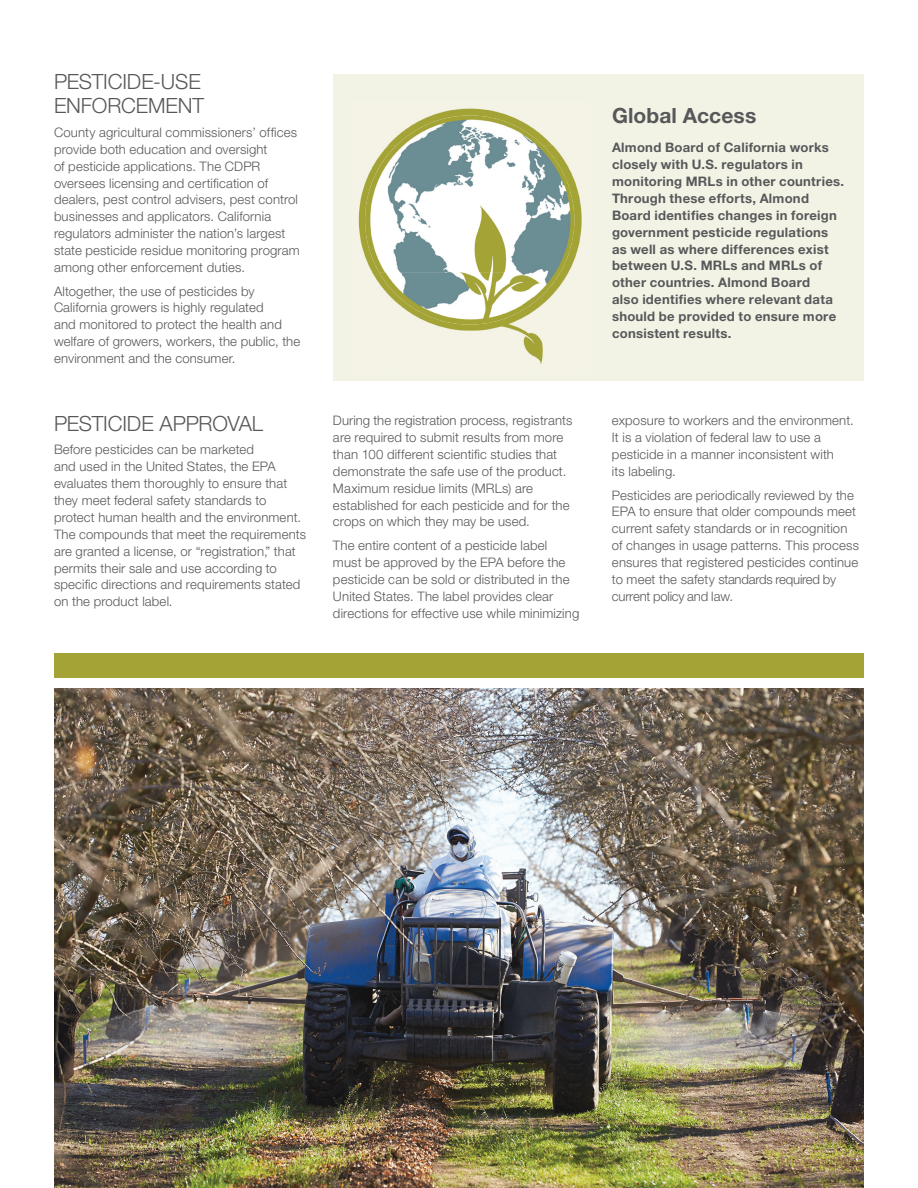
<style>
.page{position:relative;width:918px;height:1188px;background:#fff}
.page>*{position:absolute;margin:0;border:0;box-sizing:border-box;transform-origin:0 0}
.t1{font:300 21px/24px "Helvetica Neue LT Std";letter-spacing:-.005em;color:#57585a}
.t2{font:700 21px "Helvetica Neue LT Std";letter-spacing:.005em;color:#57585a}
.t3{font:300 13.2px/17px "Helvetica Neue LT Std";letter-spacing:.01em;color:#57585a}
.t4{font:700 13.2px/17px "Helvetica Neue LT Std";letter-spacing:.02em;color:#57585a}
</style>
<div class="page">
<div style="left:333px;top:74px;width:531px;height:307px;background:#f3f3e5"></div>
<div style="left:54px;top:654px;width:810px;height:24px;background:#a4a335"></div>
<img style="left:433px;top:108px;width:101px;height:21px">
<img style="left:358px;top:183px;width:21px;height:100px">
<img style="left:542px;top:180px;width:40px;height:180px">
<img style="left:435px;top:311px;width:107px;height:53px">
<img style="left:365px;top:115px;width:157px;height:158px">
<img style="left:522px;top:129px;width:52px;height:182px">
<img style="left:379px;top:272px;width:143px;height:53px">
<img style="left:54px;top:689px;width:810px;height:499px">
<h1 class="t1" style="left:54px;top:69px;width:152px">PESTICIDE-USE<br>ENFORCEMENT</h1>
<p class="t3" style="left:54px;top:123px;width:247px">County agricultural commissioners’ offices provide both education and oversight<br>of pesticide applications. The CDPR oversees licensing and certification of dealers, pest control advisers, pest control businesses and applicators. California regulators administer the nation’s largest state pesticide residue monitoring program among other enforcement duties.</p>
<p class="t3" style="left:54px;top:282px;width:248px">Altogether, the use of pesticides by California growers is highly regulated<br>and monitored to protect the health and welfare of growers, workers, the public, the environment and the consumer.</p>
<h1 class="t1" style="left:54px;top:411px;width:211px">PESTICIDE APPROVAL</h1>
<p class="t3" style="left:54px;top:441px;width:254px">Before pesticides can be marketed<br>and used in the United States, the EPA evaluates them thoroughly to ensure that they meet federal safety standards to protect human health and the environment.<br>The compounds that meet the requirements are granted a license, or “registration,” that permits their sale and use according to specific directions and requirements stated on the product label.</p>
<p class="t3" style="left:333px;top:412px;width:241px">During the registration process, registrants are required to submit results from more than 100 different scientific studies that demonstrate the safe use of the product.<br>Maximum residue limits (MRLs) are established for each pesticide and for the crops on which they may be used.</p>
<p class="t3" style="left:333px;top:537px;width:248px">The entire content of a pesticide label<br>must be approved by the EPA before the pesticide can be sold or distributed in the United States. The label provides clear directions for effective use while minimizing</p>
<h1 class="t2" style="left:612px;top:103px;width:146px">Global Access</h1>
<p class="t4" style="left:612px;top:139px;width:234px">Almond Board of California works closely with U.S. regulators in monitoring MRLs in other countries.<br>Through these efforts, Almond<br>Board identifies changes in foreign government pesticide regulations as well as where differences exist between U.S. MRLs and MRLs of other countries. Almond Board<br>also identifies where relevant data should be provided to ensure more consistent results.</p>
<p class="t3" style="left:612px;top:412px;width:243px">exposure to workers and the environment.<br>It is a violation of federal law to use a pesticide in a manner inconsistent with<br>its labeling.</p>
<p class="t3" style="left:612px;top:486px;width:248px">Pesticides are periodically reviewed by the EPA to ensure that older compounds meet current safety standards or in recognition of changes in usage patterns. This process ensures that registered pesticides continue to meet the safety standards required by current policy and law.</p>
</div>
